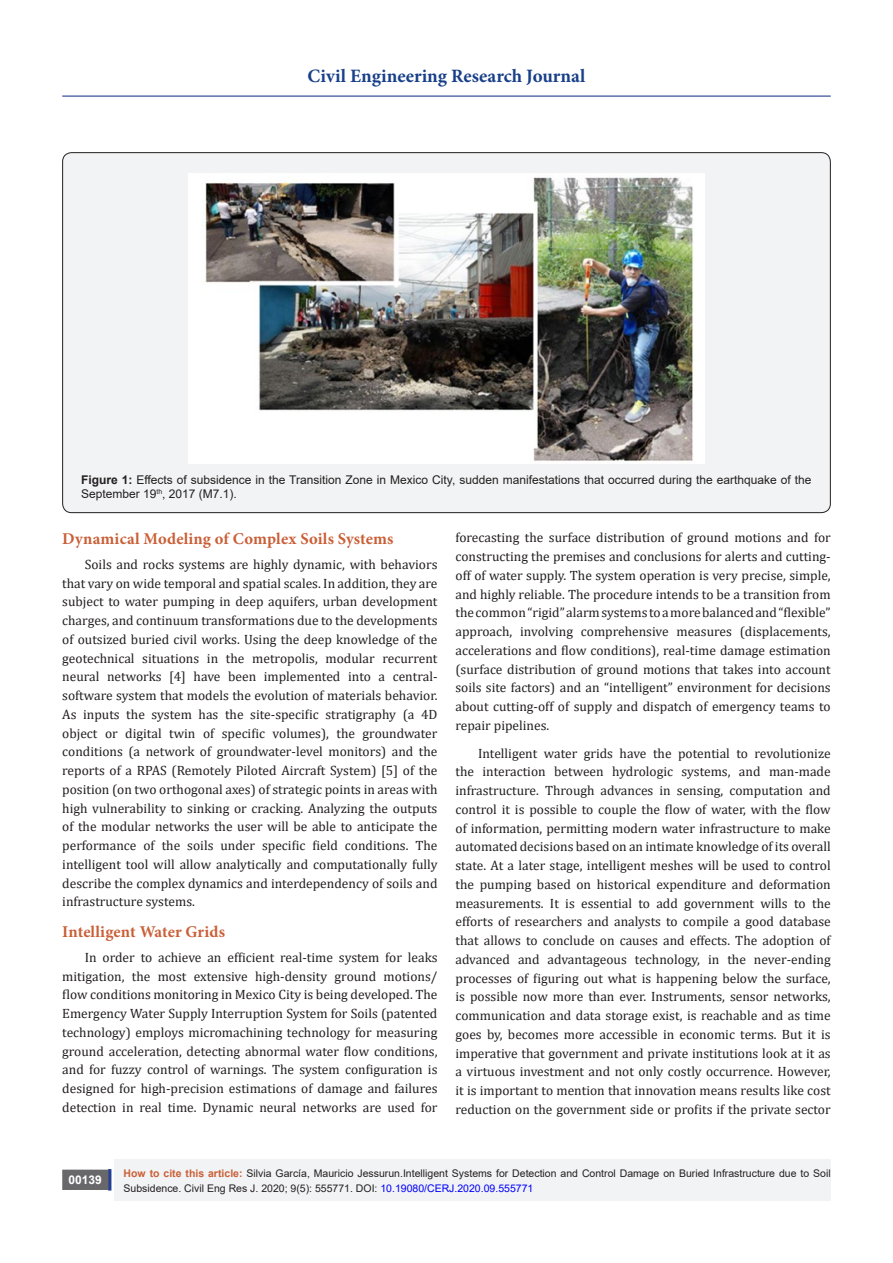
<style>
.page{position:relative;width:893px;height:1263px;background:#fff}
.page>*{position:absolute;margin:0;border:0;box-sizing:border-box;transform-origin:0 0}
.t1{font:700 18.9px "Minion Pro";color:#183f89}
.t2{font:700 16.5px "Minion Pro";letter-spacing:.005em;color:#ca5f37}
.t3{font:13.5px/18.8px "Cambria";color:#231f20;text-align:justify}
.t4{font:12px/14.4px "Arial";color:#231f20}
.t5{font:700 12px "Arial";color:#fff}
.t6{font:10.5px/15px "Arial";color:#231f20}
.s1{font-weight:700}
.s2{font-weight:700;color:#ca5f37}
.s3{color:#00f}
</style>
<div class="page">
<div style="left:115px;top:1160px;width:716px;height:41px;background:#f2f3f4"></div>
<div style="left:63px;top:1170px;width:44px;height:19px;background:#68676a"></div>
<div style="left:62px;top:1169px;width:46px;height:21px;border:2px solid #68676a"></div>
<div style="left:108px;top:1169px;width:3px;height:21px;background:#253f8e;border:2px solid #253f8e"></div>
<hr style="left:62px;top:96px;width:769px;height:1px;background:#253f8e">
<div style="left:63px;top:153px;width:767px;height:360px;background:#f2f3f4;border-radius:9px"></div>
<img style="left:189px;top:174px;width:516px;height:289px">
<h1 class="t1" style="left:308px;top:63px;width:279px">Civil Engineering Research Journal</h1>
<p class="t4" style="left:81px;top:472px;width:732px"><span class="s1">Figure 1:</span> Effects of subsidence in the Transition Zone in Mexico City, sudden manifestations that occurred during the earthquake of the<br>September 19<sup>th</sup>, 2017 (M7.1).</p>
<p class="t2" style="left:62px;top:527px;width:333px">Dynamical Modeling of Complex Soils Systems</p>
<p class="t3" style="left:62px;top:555px;width:377px;text-indent:22px">Soils and rocks systems are highly dynamic, with behaviors that vary on wide temporal and spatial scales. In addition, they are subject to water pumping in deep aquifers, urban development charges, and continuum transformations due to the developments of outsized buried civil works. Using the deep knowledge of the geotechnical situations in the metropolis, modular recurrent neural networks [4] have been implemented into a central&shy;software system that models the evolution of materials behavior.<br>As inputs the system has the site-specific stratigraphy (a 4D object or digital twin of specific volumes), the groundwater conditions (a network of groundwater-level monitors) and the reports of a RPAS (Remotely Piloted Aircraft System) [5] of the position (on two orthogonal axes) of strategic points in areas with high vulnerability to sinking or cracking. Analyzing the outputs of the modular networks the user will be able to anticipate the performance of the soils under specific field conditions. The intelligent tool will allow analytically and computationally fully describe the complex dynamics and interdependency of soils and infrastructure systems.</p>
<p class="t2" style="left:62px;top:920px;width:164px">Intelligent Water Grids</p>
<p class="t3" style="left:62px;top:948px;width:377px;text-indent:22px">In order to achieve an efficient real-time system for leaks mitigation, the most extensive high-density ground motions/ flow conditions monitoring in Mexico City is being developed. The Emergency Water Supply Interruption System for Soils (patented technology) employs micromachining technology for measuring ground acceleration, detecting abnormal water flow conditions, and for fuzzy control of warnings. The system configuration is designed for high-precision estimations of damage and failures detection in real time. Dynamic neural networks are used for</p>
<p class="t3" style="left:455px;top:528px;width:377px">forecasting the surface distribution of ground motions and for constructing the premises and conclusions for alerts and cutting&shy;off of water supply. The system operation is very precise, simple, and highly reliable. The procedure intends to be a transition from the common “rigid” alarm systems to a more balanced and “flexible” approach, involving comprehensive measures (displacements, accelerations and flow conditions), real-time damage estimation (surface distribution of ground motions that takes into account soils site factors) and an “intelligent” environment for decisions about cutting-off of supply and dispatch of emergency teams to repair pipelines.</p>
<p class="t3" style="left:455px;top:743px;width:377px;text-indent:22px">Intelligent water grids have the potential to revolutionize the interaction between hydrologic systems, and man-made infrastructure. Through advances in sensing, computation and control it is possible to couple the flow of water, with the flow of information, permitting modern water infrastructure to make automated decisions based on an intimate knowledge of its overall state. At a later stage, intelligent meshes will be used to control the pumping based on historical expenditure and deformation measurements. It is essential to add government wills to the efforts of researchers and analysts to compile a good database that allows to conclude on causes and effects. The adoption of advanced and advantageous technology, in the never-ending processes of figuring out what is happening below the surface, is possible now more than ever. Instruments, sensor networks, communication and data storage exist, is reachable and as time goes by, becomes more accessible in economic terms. But it is imperative that government and private institutions look at it as a virtuous investment and not only costly occurrence. However, it is important to mention that innovation means results like cost reduction on the government side or profits if the private sector</p>
<p class="t5" style="left:68px;top:1171px;width:35px">00139</p>
<p class="t6" style="left:124px;top:1165px;width:709px"><span class="s2">How to cite this article:</span> Silvia García, Mauricio Jessurun.Intelligent Systems for Detection and Control Damage on Buried Infrastructure due to Soil<br>Subsidence. Civil Eng Res J. 2020; 9(5): 555771. DOI: <span class="s3">10.19080/CERJ.2020.09.555771</span></p>
</div>
